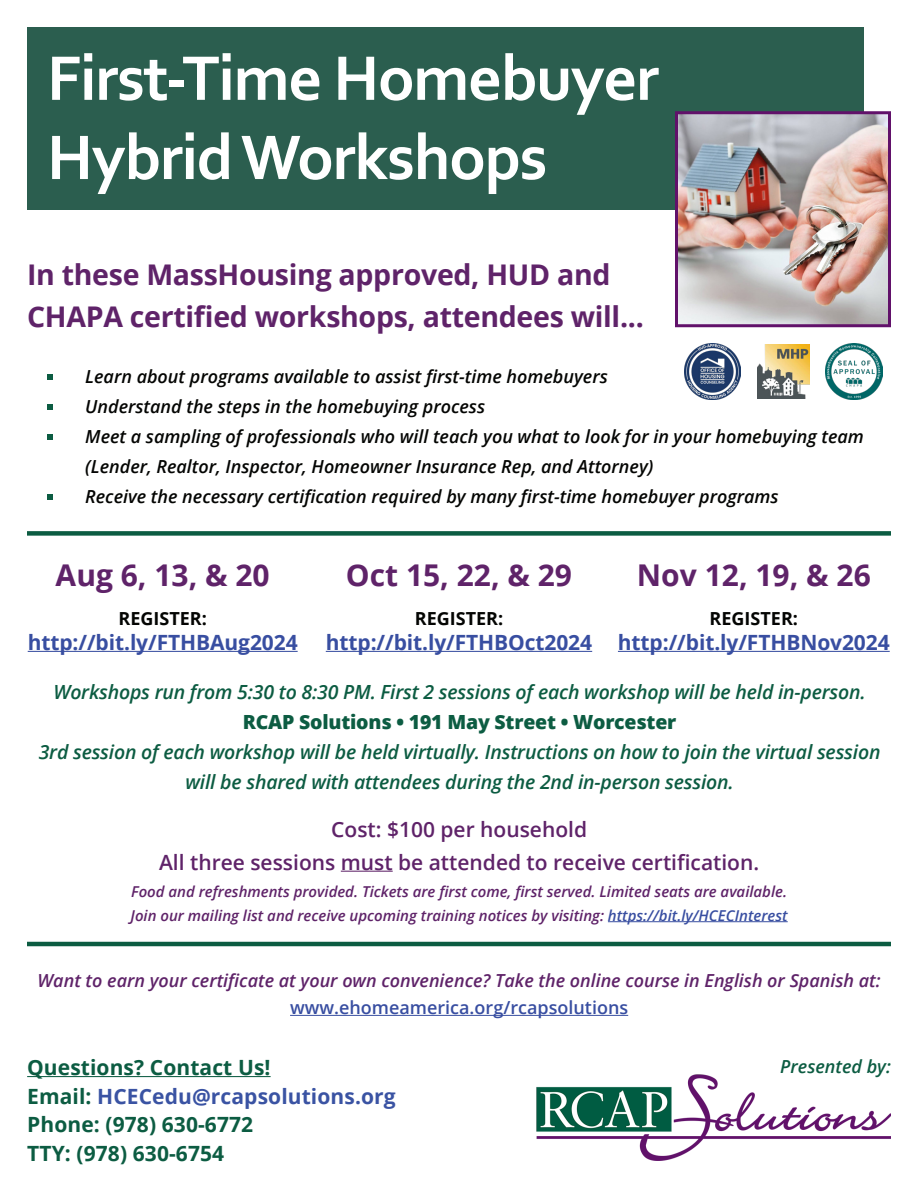
<style>
.page{position:relative;width:918px;height:1188px;background:#fff}
.page>*{position:absolute;margin:0;border:0;box-sizing:border-box;transform-origin:0 0}
.t1{font:700 66px/79.2px "Corbel";letter-spacing:-.02em;color:#fff}
.t2{font:700 30px "Open Sans";color:#5f2369}
.t3{font:700 28.5px/42px "Open Sans";letter-spacing:-.01em;color:#5f2369}
.t4{font:700 21px "Open Sans";letter-spacing:-.005em;color:#384ea1}
.t5{font:600 21px "Open Sans";color:#5f2369}
.t6{font:700 21px "Open Sans";letter-spacing:.005em;color:#0c5c42}
.t7{font:700 21px "Open Sans";letter-spacing:.005em;color:#3a53a3}
.t8{font:italic 600 19.5px/30px "Open Sans";letter-spacing:-.01em;color:#0c5c42;text-align:center}
.t9{font:italic 600 18px/30px "Open Sans";color:#040503}
.t10{font:italic 600 18px/27px "Open Sans";color:#5f2369;text-align:center}
.t11{font:700 18px "Open Sans";color:#040503}
.t12{font:italic 600 18px "Open Sans";color:#0c5c42}
.t13{font:italic 600 15px "Open Sans";color:#5f2369}
.s1{font-weight:800;font-style:normal}
.s2{color:#384ea1}
.s3{font-style:normal;color:#384ea1}
.s4{color:#0c5c42}
</style>
<div class="page">
<img style="left:537px;top:1075px;width:354px;height:86px">
<svg style="left:47px;top:374px;width:5px;height:5px"></svg>
<svg style="left:47px;top:404px;width:5px;height:5px"></svg>
<svg style="left:47px;top:434px;width:5px;height:5px"></svg>
<svg style="left:47px;top:494px;width:5px;height:5px"></svg>
<div style="left:27px;top:27px;width:837px;height:183px;background:#2b5e4f"></div>
<img style="left:679px;top:115px;width:208px;height:208px">
<div style="left:675px;top:111px;width:216px;height:216px;border:3px solid #61116a"></div>
<div style="left:27px;top:531px;width:864px;height:5px;background:#0c5c42"></div>
<hr style="left:341px;top:871px;width:52px;height:1px;background:#5f2369">
<hr style="left:608px;top:921px;width:180px;height:1px;background:#384ea1">
<hr style="left:27px;top:942px;width:864px;height:4px;background:#0c5c42">
<hr style="left:290px;top:1015px;width:338px;height:1px;background:#384ea1">
<hr style="left:27px;top:1076px;width:244px;height:1px;background:#0c5c42">
<img style="left:684px;top:343px;width:57px;height:57px">
<img style="left:757px;top:345px;width:52px;height:54px">
<img style="left:825px;top:343px;width:57px;height:57px">
<hr style="left:28px;top:651px;width:270px;height:1px;background:#384ea1">
<hr style="left:326px;top:651px;width:266px;height:1px;background:#384ea1">
<hr style="left:618px;top:651px;width:272px;height:1px;background:#384ea1">
<p class="t1" style="left:47px;top:37px;width:614px">First-Time Homebuyer<br>Hybrid Workshops</p>
<p class="t3" style="left:27px;top:252px;width:618px">In these MassHousing approved, HUD and<br>CHAPA certified workshops, attendees will...</p>
<p class="t9" style="left:85px;top:361px;width:524px">Learn about programs available to assist first-time homebuyers</p>
<p class="t9" style="left:85px;top:391px;width:401px">Understand the steps in the homebuying process</p>
<p class="t9" style="left:85px;top:421px;width:780px">Meet a sampling of professionals who will teach you what to look for in your homebuying team (Lender, Realtor, Inspector, Homeowner Insurance Rep, and Attorney)</p>
<p class="t9" style="left:85px;top:481px;width:695px">Receive the necessary certification required by many first-time homebuyer programs</p>
<p class="t2" style="left:56px;top:554px;width:216px">Aug 6, 13, &amp; 20</p>
<p class="t11" style="left:118px;top:605px;width:90px">REGISTER:</p>
<p class="t4" style="left:28px;top:627px;width:271px">http://bit.ly/FTHBAug2024</p>
<p class="t2" style="left:346px;top:554px;width:228px">Oct 15, 22, &amp; 29</p>
<p class="t11" style="left:415px;top:605px;width:90px">REGISTER:</p>
<p class="t4" style="left:326px;top:627px;width:268px">http://bit.ly/FTHBOct2024</p>
<p class="t2" style="left:637px;top:554px;width:235px">Nov 12, 19, &amp; 26</p>
<p class="t11" style="left:710px;top:605px;width:90px">REGISTER:</p>
<p class="t4" style="left:618px;top:627px;width:273px">http://bit.ly/FTHBNov2024</p>
<p class="t8" style="left:54px;top:676px;width:814px">Workshops run from 5:30 to 8:30 PM. First 2 sessions of each workshop will be held in-person.<br><span class="s1">RCAP Solutions • 191 May Street • Worcester</span></p>
<p class="t8" style="left:39px;top:736px;width:843px">3rd session of each workshop will be held virtually. Instructions on how to join the virtual session will be shared with attendees during the 2nd in-person session.</p>
<p class="t5" style="left:331px;top:815px;width:257px">Cost: $100 per household</p>
<p class="t5" style="left:159px;top:848px;width:602px">All three sessions must be attended to receive certification.</p>
<p class="t13" style="left:131px;top:881px;width:657px">Food and refreshments provided. Tickets are first come, first served. Limited seats are available.</p>
<p class="t13" style="left:131px;top:905px;width:659px">Join our mailing list and receive upcoming training notices by visiting: <span class="s2">https://bit.ly/HCECInterest</span></p>
<p class="t10" style="left:38px;top:967px;width:845px">Want to earn your certificate at your own convenience? Take the online course in English or Spanish at: <span class="s3">www.ehomeamerica.org/rcapsolutions</span></p>
<p class="t6" style="left:27px;top:1053px;width:245px">Questions? Contact Us!</p>
<p class="t7" style="left:27px;top:1081px;width:370px"><span class="s4">Email:</span> HCECedu@rcapsolutions.org</p>
<p class="t6" style="left:27px;top:1110px;width:228px">Phone: (978) 630-6772</p>
<p class="t6" style="left:27px;top:1138px;width:199px">TTY: (978) 630-6754</p>
<p class="t12" style="left:780px;top:1054px;width:112px">Presented by:</p>
</div>
